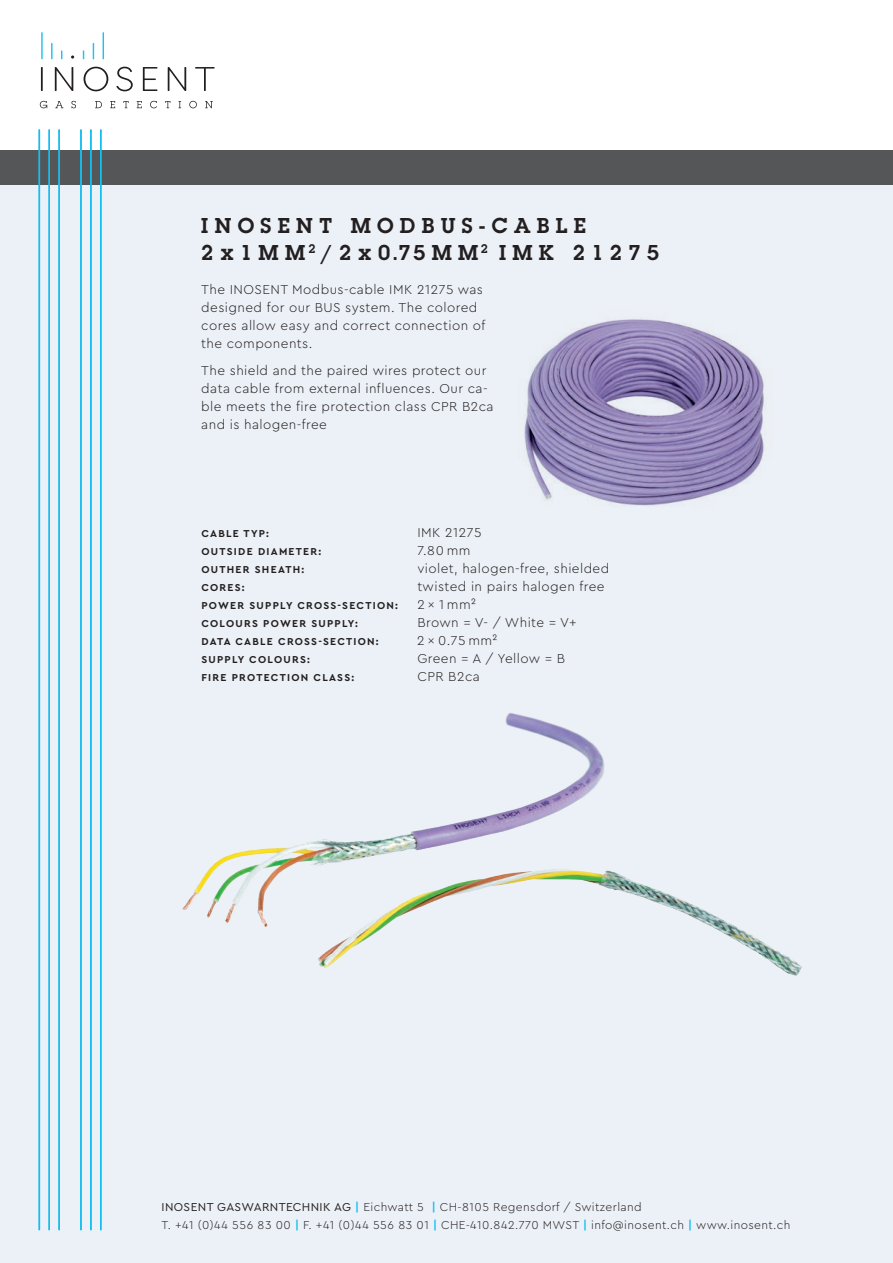
<style>
.page{position:relative;width:893px;height:1263px;background:#fff}
.page>*{position:absolute;margin:0;border:0;box-sizing:border-box;transform-origin:0 0}
.t1{font:600 21px/27px "Lubalin Graph";letter-spacing:.3em;color:#231f20}
.t2{font:300 13.5px/18px "Cera PRO";letter-spacing:.03em;color:#231f20}
.t3{font:300 13.5px "Cera PRO";letter-spacing:.05em;color:#231f20}
.t4{font:300 12px/18px "Cera PRO";letter-spacing:.03em;color:#231f20}
.t5{font:700 10.5px "Cera PRO";letter-spacing:.12em;color:#231f20}
.s1{font-weight:400}
.s2{font-weight:700;color:#15bef1}
</style>
<div class="page">
<div style="left:0;top:158px;width:893px;height:1105px;background:#ecf1f7"></div>
<div style="left:0;top:150px;width:893px;height:34px;background:#555657"></div>
<hr style="left:39px;top:129px;width:1px;height:1101px;background:#15bef1">
<hr style="left:49px;top:129px;width:1px;height:1101px;background:#15bef1">
<hr style="left:58px;top:129px;width:2px;height:1101px;background:#15bef1">
<hr style="left:100px;top:129px;width:2px;height:1101px;background:#15bef1">
<hr style="left:90px;top:129px;width:2px;height:1101px;background:#15bef1">
<hr style="left:80px;top:129px;width:2px;height:1101px;background:#15bef1">
<svg style="left:41px;top:67px;width:174px;height:24px"></svg>
<svg style="left:40px;top:101px;width:173px;height:7px"></svg>
<hr style="left:41px;top:32px;width:2px;height:27px;background:#1fc2f3">
<svg style="left:51px;top:43px;width:2px;height:16px"></svg>
<svg style="left:103px;top:32px;width:1px;height:27px"></svg>
<svg style="left:93px;top:43px;width:1px;height:16px"></svg>
<svg style="left:71px;top:55px;width:3px;height:4px"></svg>
<img style="left:524px;top:319px;width:240px;height:187px">
<img style="left:182px;top:713px;width:422px;height:214px">
<img style="left:303px;top:824px;width:499px;height:152px">
<h1 class="t1" style="left:201px;top:211px;width:459px">INOSENT MODBUS-CABLE<br>2x 1MM<sup>2</sup> / 2 x 0.75MM<sup>2</sup> IMK 21275</h1>
<p class="t2" style="left:201px;top:280px;width:286px">The INOSENT Modbus-cable IMK 21275 was designed for our BUS system. The colored cores allow easy and correct connection of the components.</p>
<p class="t2" style="left:201px;top:361px;width:294px">The shield and the paired wires protect our data cable from external influences. Our ca&shy;ble meets the fire protection class CPR B2ca and is halogen-free</p>
<p class="t5" style="left:201px;top:526px;width:69px">CABLE TYP:</p>
<p class="t3" style="left:417px;top:523px;width:66px">IMK 21275</p>
<p class="t5" style="left:201px;top:544px;width:121px">OUTSIDE DIAMETER:</p>
<p class="t2" style="left:417px;top:541px;width:55px">7.80 mm</p>
<p class="t5" style="left:201px;top:562px;width:104px">OUTHER SHEATH:</p>
<p class="t2" style="left:417px;top:559px;width:193px">violet, halogen-free, shielded</p>
<p class="t5" style="left:201px;top:580px;width:45px">CORES:</p>
<p class="t2" style="left:417px;top:577px;width:189px">twisted in pairs halogen free</p>
<p class="t5" style="left:201px;top:598px;width:198px">POWER SUPPLY CROSS-SECTION:</p>
<p class="t2" style="left:417px;top:595px;width:60px">2 × 1 mm²</p>
<p class="t5" style="left:201px;top:616px;width:158px">COLOURS POWER SUPPLY:</p>
<p class="t2" style="left:417px;top:613px;width:161px">Brown = V- / White = V+</p>
<p class="t5" style="left:201px;top:634px;width:179px">DATA CABLE CROSS-SECTION:</p>
<p class="t2" style="left:417px;top:631px;width:82px">2 × 0.75 mm²</p>
<p class="t5" style="left:201px;top:652px;width:110px">SUPPLY COLOURS:</p>
<p class="t2" style="left:417px;top:649px;width:149px">Green = A / Yellow = B</p>
<p class="t5" style="left:201px;top:670px;width:154px">FIRE PROTECTION CLASS:</p>
<p class="t2" style="left:417px;top:667px;width:64px">CPR B2ca</p>
<p class="t4" style="left:162px;top:1198px;width:630px"><span class="s1">INOSENT GASWARNTECHNIK AG</span> <span class="s2">|</span> Eichwatt 5 <span class="s2">|</span> CH-8105 Regensdorf / Switzerland<br>T. +41 (0)44 556 83 00 <span class="s2">|</span> F. +41 (0)44 556 83 01 <span class="s2">|</span> CHE-410.842.770 MWST <span class="s2">|</span> info@inosent.ch <span class="s2">|</span> www.inosent.ch</p>
</div>
